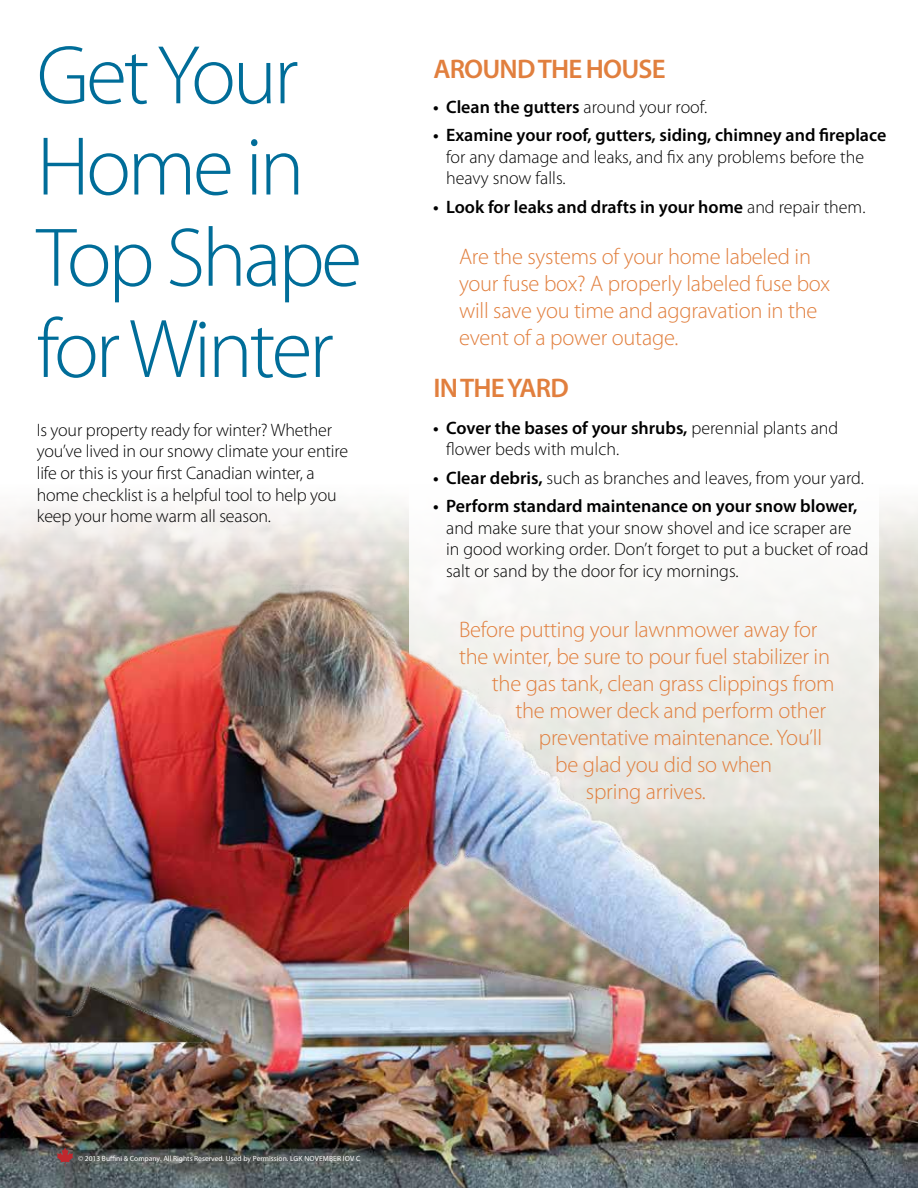
<style>
.page{position:relative;width:918px;height:1188px;background:#fff}
.page>*{position:absolute;margin:0;border:0;box-sizing:border-box;transform-origin:0 0}
.t1{font:300 84px/91.2px "Myriad Pro";letter-spacing:-.04em;color:#006d99}
.t2{font:600 27px "Myriad Pro";letter-spacing:-.03em;color:#e17f3e}
.t3{font:300 22.5px/27px "Myriad Pro";letter-spacing:-.01em;color:#e17f3e}
.t4{font:300 18px/21.6px "Myriad Pro";letter-spacing:-.005em;color:#000}
.t5{font:600 18px "Myriad Pro";color:#000}
.t6{font:7.5px "Myriad Pro";color:#fff}
.s1{font-weight:300}
.s2{font-weight:600}
</style>
<div class="page">
<img style="left:0;top:507px;width:65px;height:681px">
<img style="left:65px;top:504px;width:853px;height:684px">
<svg style="left:57px;top:1148px;width:16px;height:18px"></svg>
<h1 class="t1" style="left:37px;top:29px;width:327px">Get Your<br>Home in<br>Top Shape for Winter</h1>
<p class="t4" style="left:37px;top:419px;width:313px">Is your property ready for winter? Whether you’ve lived in our snowy climate your entire life or this is your first Canadian winter, a home checklist is a helpful tool to help you keep your home warm all season.</p>
<h2 class="t2" style="left:433px;top:51px;width:234px">Around the house</h2>
<p class="t5" style="left:433px;top:95px;width:276px">• Clean the gutters <span class="s1">around your roof.</span></p>
<p class="t5" style="left:433px;top:124px;width:455px">• Examine your roof, gutters, siding, chimney and fireplace</p>
<p class="t4" style="left:446px;top:146px;width:419px">for any damage and leaks, and fix any problems before the heavy snow falls.</p>
<p class="t5" style="left:433px;top:195px;width:434px">• Look for leaks and drafts in your home <span class="s1">and repair them.</span></p>
<p class="t3" style="left:459px;top:243px;width:373px">Are the systems of your home labeled in your fuse box? A properly labeled fuse box will save you time and aggravation in the event of a power outage.</p>
<h2 class="t2" style="left:433px;top:371px;width:137px">In the yard</h2>
<p class="t4" style="left:446px;top:417px;width:394px;text-indent:-13px"><span class="s2">• Cover the bases of your shrubs,</span> perennial plants and flower beds with mulch.</p>
<p class="t4" style="left:433px;top:467px;width:432px"><span class="s2">• Clear debris,</span> such as branches and leaves, from your yard.</p>
<p class="t5" style="left:433px;top:494px;width:426px">• Perform standard maintenance on your snow blower,</p>
<p class="t4" style="left:446px;top:517px;width:424px">and make sure that your snow shovel and ice scraper are in good working order. Don’t forget to put a bucket of road salt or sand by the door for icy mornings.</p>
<p class="t3" style="left:459px;top:615px;width:360px">Before putting your lawnmower away for</p>
<p class="t3" style="left:459px;top:642px;width:373px">the winter, be sure to pour fuel stabilizer in</p>
<p class="t3" style="left:492px;top:669px;width:344px">the gas tank, clean grass clippings from</p>
<p class="t3" style="left:515px;top:696px;width:312px">the mower deck and perform other</p>
<p class="t3" style="left:539px;top:723px;width:285px">preventative maintenance. You’ll</p>
<p class="t3" style="left:555px;top:750px;width:218px">be glad you did so when</p>
<p class="t3" style="left:586px;top:777px;width:121px">spring arrives.</p>
<p class="t6" style="left:78px;top:1154px;width:284px">© 2013 Buffini &amp; Company. All Rights Reserved. Used by Permission. LGK NOVEMBER IOV C</p>
</div>
